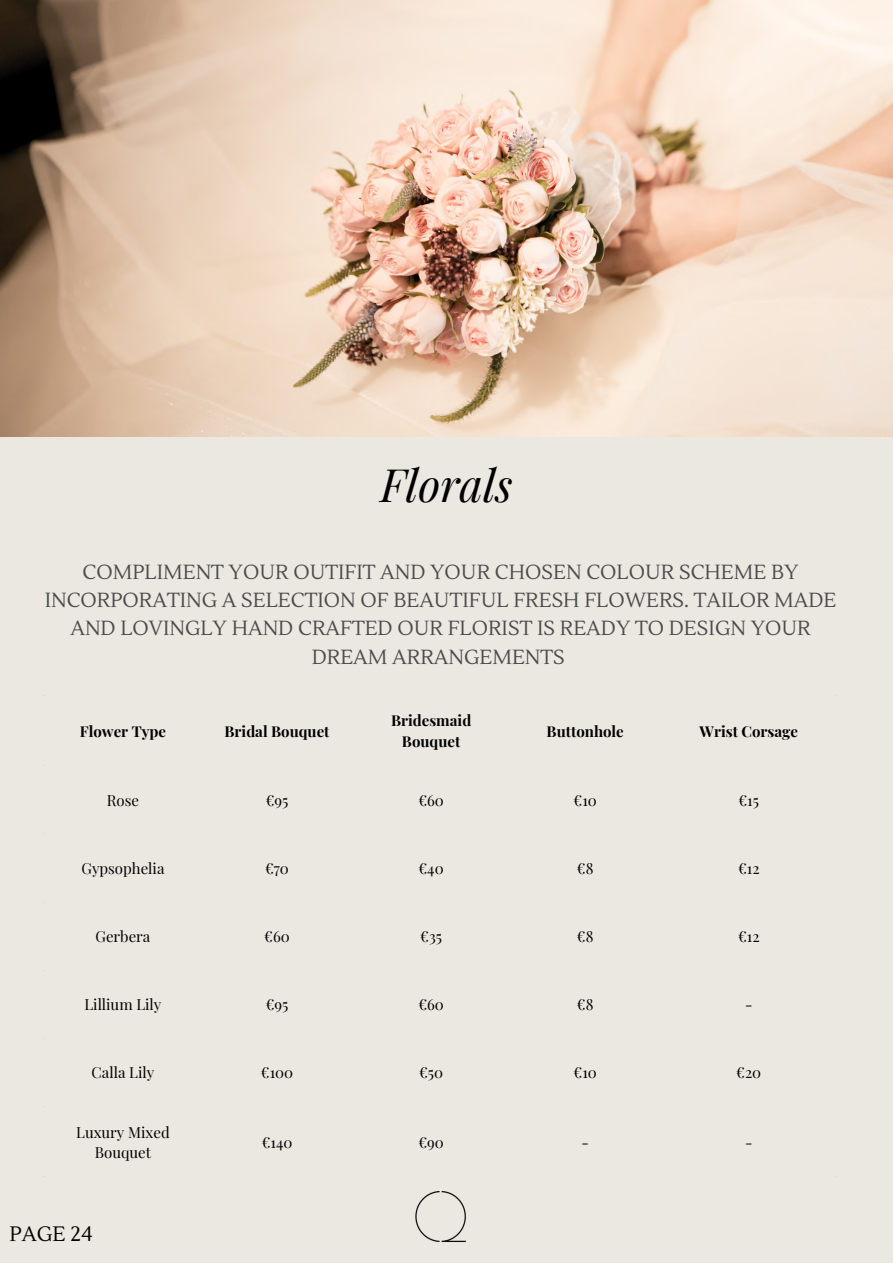
<style>
.page{position:relative;width:893px;height:1263px;background:#ebe8e2}
.page>*{position:absolute;margin:0;border:0;box-sizing:border-box;transform-origin:0 0}
.t1{font:italic 45px "Playfair Display";color:#000}
.t2{font:20.85px "Lustria";color:#000}
.t3{font:20.4px/28.1px "Lustria";color:#4b4b4b;text-align:center}
.t4{font:15px/20.9px "Playfair Display";color:#000;text-align:center}
.t5{font:700 15px/20.9px "Playfair Display";color:#000;text-align:center}
</style>
<div class="page">
<img style="left:0;top:0;width:893px;height:436px">
<img style="left:415px;top:1192px;width:51px;height:50px">
<h1 class="t1" style="left:380px;top:454px;width:134px">Florals</h1>
<p class="t3" style="left:45px;top:559px;width:793px">COMPLIMENT YOUR OUTIFIT AND YOUR CHOSEN COLOUR SCHEME BY INCORPORATING A SELECTION OF BEAUTIFUL FRESH FLOWERS. TAILOR MADE AND LOVINGLY HAND CRAFTED OUR FLORIST IS READY TO DESIGN YOUR DREAM ARRANGEMENTS</p>
<p class="t5" style="left:80px;top:720px;width:88px">Flower Type</p>
<p class="t5" style="left:224px;top:720px;width:107px">Bridal Bouquet</p>
<p class="t5" style="left:391px;top:710px;width:82px">Bridesmaid<br>Bouquet</p>
<p class="t5" style="left:546px;top:720px;width:79px">Buttonhole</p>
<p class="t5" style="left:699px;top:720px;width:100px">Wrist Corsage</p>
<p class="t4" style="left:107px;top:789px;width:34px">Rose</p>
<p class="t4" style="left:266px;top:789px;width:24px">€95</p>
<p class="t4" style="left:418px;top:789px;width:27px">€60</p>
<p class="t4" style="left:573px;top:789px;width:25px">€10</p>
<p class="t4" style="left:738px;top:789px;width:22px">€15</p>
<p class="t4" style="left:81px;top:857px;width:84px">Gypsophelia</p>
<p class="t4" style="left:265px;top:857px;width:25px">€70</p>
<p class="t4" style="left:418px;top:857px;width:27px">€40</p>
<p class="t4" style="left:577px;top:857px;width:18px">€8</p>
<p class="t4" style="left:738px;top:857px;width:23px">€12</p>
<p class="t4" style="left:95px;top:925px;width:56px">Gerbera</p>
<p class="t4" style="left:264px;top:925px;width:27px">€60</p>
<p class="t4" style="left:420px;top:925px;width:23px">€35</p>
<p class="t4" style="left:577px;top:925px;width:18px">€8</p>
<p class="t4" style="left:738px;top:925px;width:23px">€12</p>
<p class="t4" style="left:84px;top:993px;width:78px">Lillium Lily</p>
<p class="t4" style="left:266px;top:993px;width:24px">€95</p>
<p class="t4" style="left:418px;top:993px;width:27px">€60</p>
<p class="t4" style="left:577px;top:993px;width:18px">€8</p>
<p class="t4" style="left:745px;top:993px;width:9px">-</p>
<p class="t4" style="left:92px;top:1062px;width:64px">Calla Lily</p>
<p class="t4" style="left:261px;top:1062px;width:34px">€100</p>
<p class="t4" style="left:419px;top:1062px;width:25px">€50</p>
<p class="t4" style="left:573px;top:1062px;width:25px">€10</p>
<p class="t4" style="left:736px;top:1062px;width:26px">€20</p>
<p class="t4" style="left:76px;top:1121px;width:95px">Luxury Mixed<br>Bouquet</p>
<p class="t4" style="left:262px;top:1131px;width:32px">€140</p>
<p class="t4" style="left:418px;top:1131px;width:27px">€90</p>
<p class="t4" style="left:581px;top:1131px;width:9px">-</p>
<p class="t4" style="left:745px;top:1131px;width:9px">-</p>
<p class="t2" style="left:10px;top:1221px;width:85px">PAGE 24</p>
</div>
